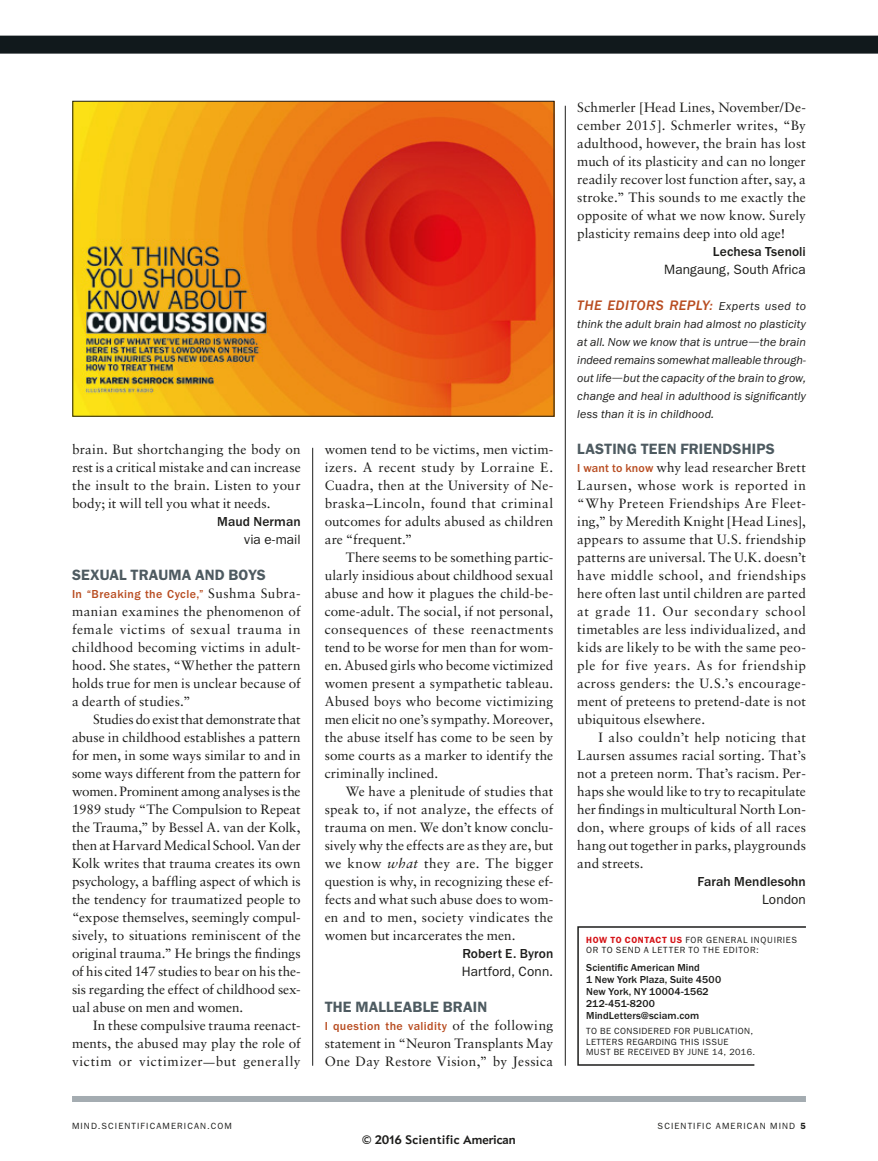
<style>
.page{position:relative;width:878px;height:1161px;background:#fff}
.page>*{position:absolute;margin:0;border:0;box-sizing:border-box;transform-origin:0 0}
.subhead{font:600 15px "ITC Franklin Gothic Std";letter-spacing:.01em;color:#4e5b61}
.reply2{font:14.25px "ITC Franklin Gothic Std Med It";letter-spacing:.03em;color:#b84c20}
.txt{font:13.5px/18px "Sabon LT Std";letter-spacing:.01em;color:#1d1d1b;text-align:justify}
.txt_lede{font:13.5px/18px "Sabon LT Std";letter-spacing:.01em;color:#1d1d1b;text-align:justify}
.byline{font:13.5px/18px "ITC Franklin Gothic Std";letter-spacing:.01em;color:#1d1d1b}
.byline-2{font:500 13.5px/18px "ITC Franklin Gothic Std";letter-spacing:.005em;color:#1d1d1b;text-align:right}
.reply2-2{font:italic 12px/18px "ITC Franklin Gothic Std";letter-spacing:.005em;color:#1d1d1b;text-align:justify}
.txt_lede-2{font:500 12px "ITC Franklin Gothic Std";letter-spacing:.035em;color:#b84c20}
.spine_txt{font:700 12px "Apres";letter-spacing:.02em;color:#1d1d1b}
.t1{font:500 10.5px/12px "ITC Franklin Gothic Std";letter-spacing:.01em;color:#1d1d1b}
.folio_rt{font:9px/10.5px "ITC Franklin Gothic Std";letter-spacing:.045em;color:#1d1d1b}
.folio_rt-2{font:9px/10.5px "ITC Franklin Gothic Std";letter-spacing:.075em;color:#1d1d1b}
.folio_rt-3{font:9px "ITC Franklin Gothic Std";letter-spacing:.125em;color:#1d1d1b}
.s1{font-weight:400}
.s2{font-family:"Sabon LT Std";font-weight:400;font-size:13.5px;color:#1d1d1b}
.s3{font-size:11.25px}
.s4{font-style:italic}
.s5{font-weight:500}
.s6{font-family:"ITC Franklin Gothic Std";font-style:italic;font-size:12px;color:#1d1d1b}
.s7{font-family:"ITC Franklin Gothic Std";font-weight:500;font-size:12px;color:#b84c20}
.s8{font-weight:600;color:#d51317}
.s9{font-weight:600}
</style>
<div class="page">
<hr style="left:565px;top:106px;width:1px;height:960px;background:#1d1d1b">
<hr style="left:312px;top:448px;width:1px;height:618px;background:#1d1d1b">
<div style="left:0;top:36px;width:878px;height:18px;background:#11191c"></div>
<div style="left:72px;top:1096px;width:734px;height:6px;background:#a4acb1"></div>
<img style="left:74px;top:103px;width:478px;height:312px">
<div style="left:72px;top:101px;width:482px;height:316px;border:1px solid #1d1d1b"></div>
<svg style="left:577px;top:926px;width:229px;height:140px"></svg>
<p class="txt" style="left:72px;top:440px;width:230px">brain. But shortchanging the body on rest is a critical mistake and can increase the insult to the brain. Listen to your body; it will tell you what it needs.</p>
<p class="byline-2" style="left:217px;top:512px;width:85px">Maud Nerman <span class="s1">via e-mail</span></p>
<p class="subhead" style="left:72px;top:566px;width:195px">SEXUAL TRAUMA AND BOYS</p>
<p class="txt_lede-2" style="left:72px;top:587px;width:230px">In “Breaking the Cycle,” <span class="s2">Sushma Subra-</span></p>
<p class="txt_lede" style="left:72px;top:602px;width:230px">manian examines the phenomenon of female victims of sexual trauma in childhood becoming victims in adult&shy;hood. She states, “Whether the pattern holds true for men is unclear because of a dearth of studies.”</p>
<p class="txt" style="left:72px;top:710px;width:230px;text-indent:21px">Studies do exist that demonstrate that abuse in childhood establishes a pattern for men, in some ways similar to and in some ways different from the pattern for women. Prominent among analyses is the 1989 study “The Compulsion to Repeat the Trauma,” by Bessel A. van der Kolk, then at Harvard Medical School. Van der Kolk writes that trauma creates its own psychology, a baffling aspect of which is the tendency for traumatized people to “expose themselves, seemingly compul&shy;sively, to situations reminiscent of the original trauma.” He brings the findings of his cited 147 studies to bear on his the&shy;sis regarding the effect of childhood sex&shy;ual abuse on men and women.</p>
<p class="txt" style="left:72px;top:1016px;width:230px;text-indent:21px">In these compulsive trauma reenact&shy;ments, the abused may play the role of victim or victimizer<span class="s3">—</span>but generally</p>
<p class="txt" style="left:324px;top:440px;width:230px">women tend to be victims, men victim&shy;izers. A recent study by Lorraine E.<br>Cuadra, then at the University of Ne&shy;braska–Lincoln, found that criminal outcomes for adults abused as children are “frequent.”</p>
<p class="txt" style="left:324px;top:548px;width:230px;text-indent:21px">There seems to be something partic&shy;ularly insidious about childhood sexual abuse and how it plagues the child-be&shy;come-adult. The social, if not personal, consequences of these reenactments tend to be worse for men than for wom&shy;en. Abused girls who become victimized women present a sympathetic tableau.<br>Abused boys who become victimizing men elicit no one’s sympathy. Moreover, the abuse itself has come to be seen by some courts as a marker to identify the criminally inclined.</p>
<p class="txt" style="left:324px;top:782px;width:230px;text-indent:21px">We have a plenitude of studies that speak to, if not analyze, the effects of trauma on men. We don’t know conclu&shy;sively why the effects are as they are, but we know <span class="s4">what</span> they are. The bigger question is why, in recognizing these ef&shy;fects and what such abuse does to wom&shy;en and to men, society vindicates the women but incarcerates the men.</p>
<p class="byline" style="left:462px;top:944px;width:93px"><span class="s5">Robert E. Byron<br></span>Hartford, Conn.</p>
<p class="subhead" style="left:324px;top:998px;width:164px">THE MALLEABLE BRAIN</p>
<p class="txt_lede-2" style="left:324px;top:1019px;width:230px">I question the validity <span class="s2">of the following</span></p>
<p class="txt_lede" style="left:324px;top:1034px;width:230px">statement in “Neuron Transplants May<br>One Day Restore Vision,” by Jessica</p>
<p class="txt_lede" style="left:577px;top:98px;width:230px">Schmerler [Head Lines, November/De&shy;cember 2015]. Schmerler writes, “By adulthood, however, the brain has lost much of its plasticity and can no longer readily recover lost function after, say, a stroke.” This sounds to me exactly the opposite of what we now know. Surely plasticity remains deep into old age!</p>
<p class="byline" style="left:664px;top:242px;width:143px;text-align:right"><span class="s5">Lechesa Tsenoli<br></span>Mangaung, South Africa</p>
<p class="reply2" style="left:577px;top:297px;width:230px">THE EDITORS REPLY: <span class="s6">Experts used to</span></p>
<p class="reply2-2" style="left:577px;top:315px;width:230px">think the adult brain had almost no plasticity at all. Now we know that is untrue<span class="s3">—</span>the brain indeed remains somewhat malleable through&shy;out life<span class="s3">—</span>but the capacity of the brain to grow, change and heal in adulthood is significantly less than it is in childhood.</p>
<p class="subhead" style="left:577px;top:440px;width:199px">LASTING TEEN FRIENDSHIPS</p>
<p class="txt_lede" style="left:577px;top:458px;width:230px"><span class="s7">I want to know</span> why lead researcher Brett Laursen, whose work is reported in “Why Preteen Friendships Are Fleet&shy;ing,” by Meredith Knight [Head Lines], appears to assume that U.S. friendship patterns are universal. The U.K. doesn’t have middle school, and friendships here often last until children are parted at grade 11. Our secondary school timetables are less individualized, and kids are likely to be with the same peo&shy;ple for five years. As for friendship across genders: the U.S.’s encourage&shy;ment of preteens to pretend-date is not ubiquitous elsewhere.</p>
<p class="txt" style="left:577px;top:728px;width:230px;text-indent:21px">I also couldn’t help noticing that Laursen assumes racial sorting. That’s not a preteen norm. That’s racism. Per&shy;haps she would like to try to recapitulate her findings in multicultural North Lon&shy;don, where groups of kids of all races hang out together in parks, playgrounds and streets.</p>
<p class="byline-2" style="left:697px;top:872px;width:110px">Farah Mendlesohn<br><span class="s1">London</span></p>
<p class="folio_rt-2" style="left:586px;top:935px;width:212px"><span class="s8">HOW TO CONTACT US</span> FOR GENERAL INQU IRIES<br>OR TO SEND A LETTER TO THE EDITOR:</p>
<p class="t1" style="left:586px;top:962px;width:136px">Scientific American Mind<br>1 New York Plaza, Suite 4500<br>New York, NY 10004-1562<br>212-451-8200<br>MindLetters@sciam.com</p>
<p class="folio_rt" style="left:586px;top:1026px;width:171px">TO BE CONSIDERED FOR PUBLICATION,<br>LETTERS REGARDING THIS ISSU E<br>MUST BE RECEIVED BY JU NE 14, 2016.</p>
<p class="folio_rt-3" style="left:72px;top:1121px;width:161px">MIND.SCIENTIFICAMERICAN.COM</p>
<p class="folio_rt-3" style="left:657px;top:1121px;width:150px">SCIENTIFIC AMERICAN MIND <span class="s9">5</span></p>
<p class="spine_txt" style="left:362px;top:1132px;width:155px">© 2016 Scientific American</p>
</div>
